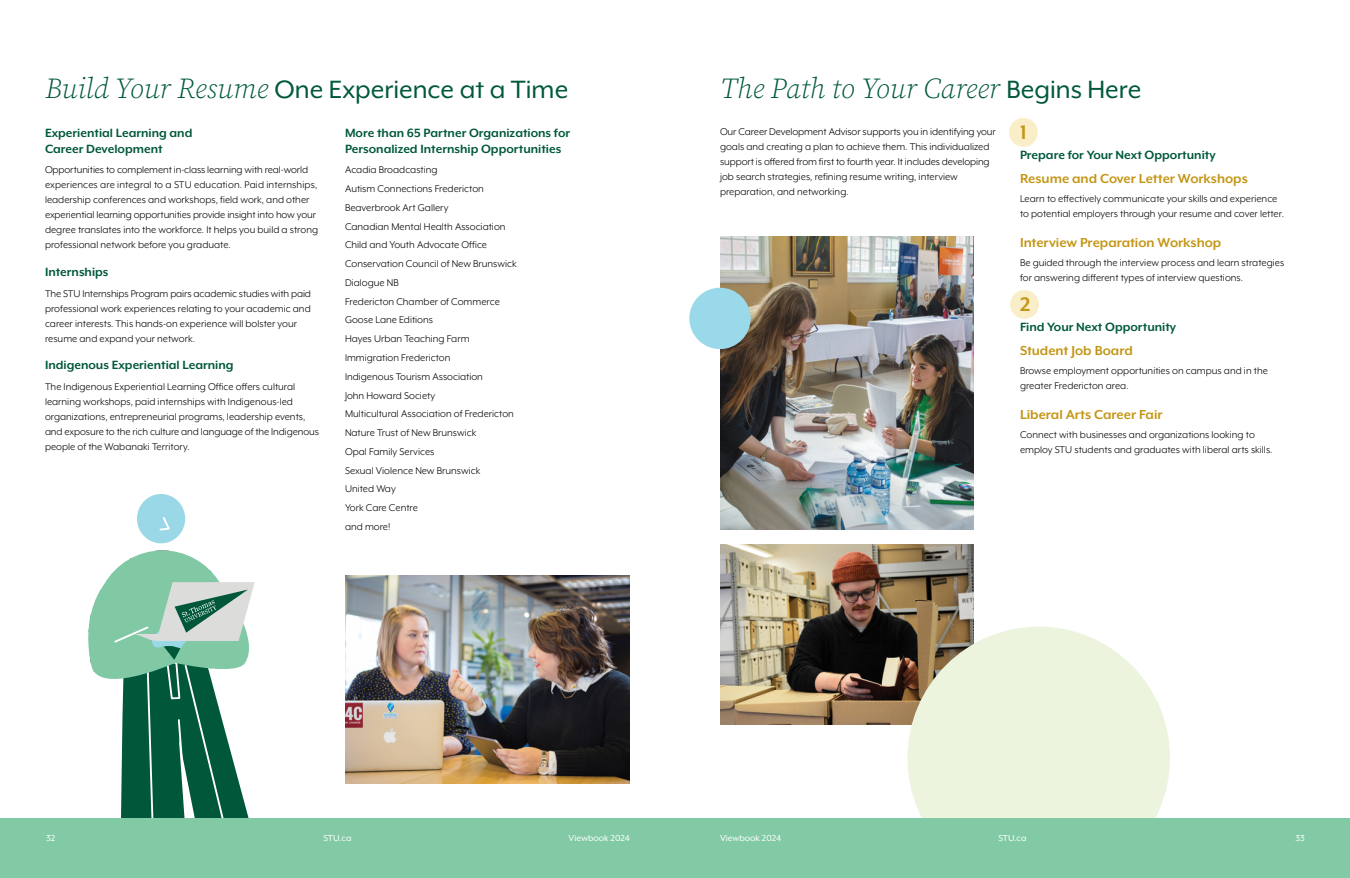
<style>
.page{position:relative;width:1350px;height:878px;background:#fff}
.page>*{position:absolute;margin:0;border:0;box-sizing:border-box;transform-origin:0 0}
.t1{font:28.75px "Mr Eaves XL Mod OT";color:#00583d}
.t2{font:italic 300 28.75px "Source Serif Pro";color:#00583d}
.Numbers{font:700 22.5px "Mr Eaves XL Mod OT";color:#c49615}
.Numbers-2{font:700 15px "Mr Eaves XL Mod OT";color:#c49615}
.H3_copy{font:700 13.75px/16.2px "Mr Eaves XL Mod OT";color:#00583d}
.Body_Copy_copy{font:11.25px/15px "Mr Eaves XL Mod OT";color:#000}
.t3{font:10px "Mr Eaves XL Mod OT";color:#fff}
.s1{font-family:"Source Serif Pro";font-weight:300;font-style:italic}
.s2{font-family:"Mr Eaves XL Mod OT";font-weight:400;font-style:normal}
</style>
<div class="page">
<div style="left:1009px;top:118px;width:29px;height:29px;background:#f9eec7;border-radius:50%"></div>
<div style="left:1010px;top:290px;width:29px;height:29px;background:#f9eec7;border-radius:50%"></div>
<div style="left:137px;top:494px;width:48px;height:49px;background:#9ad8e8;border-radius:50%"></div>
<svg style="left:159px;top:517px;width:11px;height:14px"></svg>
<img style="left:720px;top:236px;width:254px;height:293px">
<img style="left:345px;top:576px;width:285px;height:207px">
<img style="left:720px;top:544px;width:254px;height:180px">
<svg style="left:908px;top:626px;width:262px;height:192px;background:#e6ebd6"></svg>
<div style="left:689px;top:288px;width:62px;height:61px;background:#9ad9e9;border-radius:50%"></div>
<svg style="left:88px;top:550px;width:167px;height:268px"></svg>
<div style="left:0;top:818px;width:1350px;height:60px;background:#81caa5"></div>
<p class="t1" style="left:45px;top:73px;width:525px"><span class="s1">Build Your Resume</span> One Experience at a Time</p>
<p class="H3_copy" style="left:45px;top:124px;width:149px">Experiential Learning and<br>Career Development</p>
<p class="Body_Copy_copy" style="left:45px;top:162px;width:275px">Opportunities to complement in-class learning with real-world experiences are integral to a STU education. Paid internships, leadership conferences and workshops, field work, and other experiential learning opportunities provide insight into how your degree translates into the workforce. It helps you build a strong professional network before you graduate.</p>
<p class="H3_copy" style="left:45px;top:263px;width:65px">Internships</p>
<p class="Body_Copy_copy" style="left:45px;top:286px;width:268px">The STU Internships Program pairs academic studies with paid professional work experiences relating to your academic and career interests. This hands-on experience will bolster your resume and expand your network.</p>
<p class="H3_copy" style="left:45px;top:357px;width:190px">Indigenous Experiential Learning</p>
<p class="Body_Copy_copy" style="left:45px;top:379px;width:275px">The Indigenous Experiential Learning Office offers cultural learning workshops, paid internships with Indigenous-led organizations, entrepreneurial programs, leadership events, and exposure to the rich culture and language of the Indigenous people of the Wabanaki Territory.</p>
<p class="H3_copy" style="left:345px;top:124px;width:227px">More than 65 Partner Organizations for<br>Personalized Internship Opportunities</p>
<p class="Body_Copy_copy" style="left:345px;top:162px;width:94px">Acadia Broadcasting</p>
<p class="Body_Copy_copy" style="left:345px;top:181px;width:140px">Autism Connections Fredericton</p>
<p class="Body_Copy_copy" style="left:345px;top:200px;width:105px">Beaverbrook Art Gallery</p>
<p class="Body_Copy_copy" style="left:345px;top:219px;width:162px">Canadian Mental Health Association</p>
<p class="Body_Copy_copy" style="left:345px;top:237px;width:144px">Child and Youth Advocate Office</p>
<p class="Body_Copy_copy" style="left:345px;top:256px;width:173px">Conservation Council of New Brunswick</p>
<p class="Body_Copy_copy" style="left:345px;top:275px;width:55px">Dialogue NB</p>
<p class="Body_Copy_copy" style="left:345px;top:294px;width:156px">Fredericton Chamber of Commerce</p>
<p class="Body_Copy_copy" style="left:345px;top:312px;width:90px">Goose Lane Editions</p>
<p class="Body_Copy_copy" style="left:345px;top:331px;width:126px">Hayes Urban Teaching Farm</p>
<p class="Body_Copy_copy" style="left:345px;top:350px;width:107px">Immigration Fredericton</p>
<p class="Body_Copy_copy" style="left:345px;top:369px;width:139px">Indigenous Tourism Association</p>
<p class="Body_Copy_copy" style="left:345px;top:387px;width:92px">John Howard Society</p>
<p class="Body_Copy_copy" style="left:345px;top:406px;width:170px">Multicultural Association of Fredericton</p>
<p class="Body_Copy_copy" style="left:345px;top:425px;width:133px">Nature Trust of New Brunswick</p>
<p class="Body_Copy_copy" style="left:345px;top:444px;width:91px">Opal Family Services</p>
<p class="Body_Copy_copy" style="left:345px;top:462px;width:137px">Sexual Violence New Brunswick</p>
<p class="Body_Copy_copy" style="left:345px;top:481px;width:52px">United Way</p>
<p class="Body_Copy_copy" style="left:345px;top:500px;width:74px">York Care Centre</p>
<p class="Body_Copy_copy" style="left:345px;top:519px;width:47px">and more!</p>
<p class="t2" style="left:720px;top:70px;width:423px">The Path to Your Career <span class="s2">Begins Here</span></p>
<p class="Body_Copy_copy" style="left:720px;top:124px;width:277px">Our Career Development Advisor supports you in identifying your goals and creating a plan to achieve them. This individualized support is offered from first to fourth year. It includes developing job search strategies, refining resume writing, interview preparation, and networking.</p>
<p class="Numbers" style="left:1020px;top:120px;width:8px">1</p>
<p class="H3_copy" style="left:1020px;top:147px;width:197px">Prepare for Your Next Opportunity</p>
<p class="Numbers-2" style="left:1020px;top:170px;width:229px">Resume and Cover Letter Workshops</p>
<p class="Body_Copy_copy" style="left:1020px;top:191px;width:265px">Learn to effectively communicate your skills and experience to potential employers through your resume and cover letter.</p>
<p class="Numbers-2" style="left:1020px;top:234px;width:203px">Interview Preparation Workshop</p>
<p class="Body_Copy_copy" style="left:1020px;top:255px;width:266px">Be guided through the interview process and learn strategies for answering different types of interview questions.</p>
<p class="Numbers" style="left:1020px;top:292px;width:12px">2</p>
<p class="H3_copy" style="left:1020px;top:318px;width:158px">Find Your Next Opportunity</p>
<p class="Numbers-2" style="left:1020px;top:342px;width:114px">Student Job Board</p>
<p class="Body_Copy_copy" style="left:1020px;top:363px;width:249px">Browse employment opportunities on campus and in the greater Fredericton area.</p>
<p class="Numbers-2" style="left:1020px;top:406px;width:144px">Liberal Arts Career Fair</p>
<p class="Body_Copy_copy" style="left:1020px;top:427px;width:254px">Connect with businesses and organizations looking to employ STU students and graduates with liberal arts skills.</p>
<p class="t3" style="left:46px;top:832px;width:11px">32</p>
<p class="t3" style="left:323px;top:832px;width:30px">STU.ca</p>
<p class="t3" style="left:569px;top:832px;width:63px">Viewbook 2024</p>
<p class="t3" style="left:720px;top:832px;width:63px">Viewbook 2024</p>
<p class="t3" style="left:998px;top:832px;width:30px">STU.ca</p>
<p class="t3" style="left:1296px;top:832px;width:11px">33</p>
</div>
